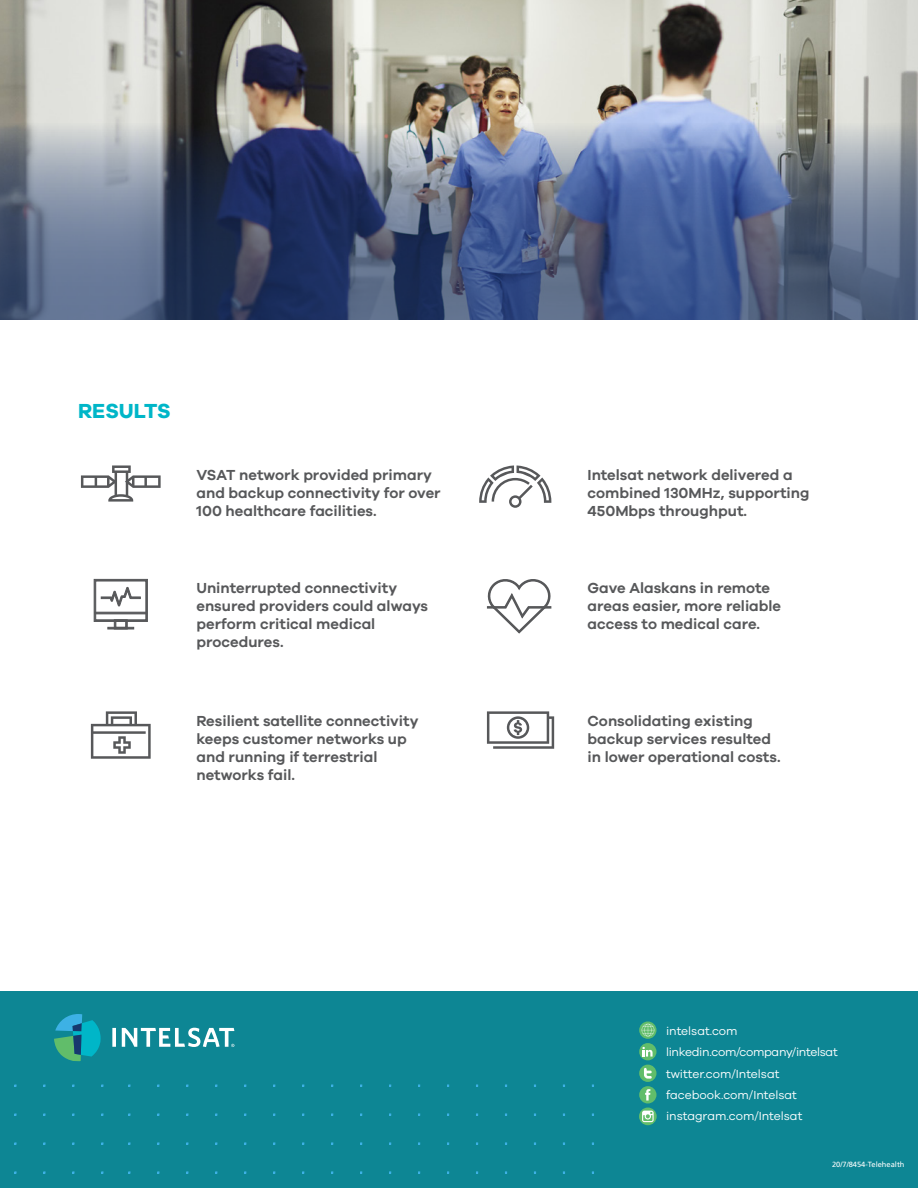
<style>
.page{position:relative;width:918px;height:1188px;background:#fff}
.page>*{position:absolute;margin:0;border:0;box-sizing:border-box;transform-origin:0 0}
.Subhead-2{font:700 21px "Galano Grotesque";color:#00b6c8}
.Body_text{font:600 15px/18px "Galano Grotesque";color:#57585a}
.Body_text-2{font:12px/21.3px "Galano Grotesque";color:#fff}
.Job_number{font:7.5px "Frutiger";color:#fff}
</style>
<div class="page">
<div style="left:0;top:992px;width:918px;height:196px;background:#0d8694"></div>
<div style="left:639px;top:1065px;width:18px;height:17px;background:#61bd6a;border-radius:50%"></div>
<svg style="left:644px;top:1068px;width:8px;height:11px"></svg>
<div style="left:639px;top:1086px;width:18px;height:17px;background:#61bd6a;border-radius:50%"></div>
<svg style="left:645px;top:1089px;width:5px;height:12px"></svg>
<div style="left:639px;top:1043px;width:18px;height:17px;background:#61bd6a;border-radius:50%"></div>
<svg style="left:642px;top:1047px;width:11px;height:10px"></svg>
<svg style="left:639px;top:1022px;width:18px;height:17px"></svg>
<svg style="left:642px;top:1024px;width:12px;height:12px"></svg>
<svg style="left:639px;top:1108px;width:18px;height:17px"></svg>
<svg style="left:642px;top:1111px;width:12px;height:11px"></svg>
<img style="left:0;top:0;width:918px;height:123px">
<img style="left:0;top:123px;width:918px;height:197px">
<svg style="left:81px;top:465px;width:80px;height:37px"></svg>
<svg style="left:479px;top:465px;width:72px;height:43px"></svg>
<svg style="left:91px;top:711px;width:60px;height:48px"></svg>
<svg style="left:487px;top:711px;width:67px;height:38px"></svg>
<svg style="left:486px;top:579px;width:66px;height:55px"></svg>
<svg style="left:93px;top:579px;width:55px;height:51px"></svg>
<svg style="left:112px;top:1028px;width:122px;height:19px"></svg>
<svg style="left:54px;top:1014px;width:47px;height:47px"></svg>
<p class="Subhead-2" style="left:78px;top:398px;width:94px">RESULTS</p>
<p class="Body_text" style="left:196px;top:466px;width:246px">VSAT network provided primary and backup connectivity for over<br>100 healthcare facilities.</p>
<p class="Body_text" style="left:588px;top:466px;width:223px">Intelsat network delivered a combined 130MHz, supporting<br>450Mbps throughput.</p>
<p class="Body_text" style="left:196px;top:578px;width:233px">Uninterrupted connectivity ensured providers could always perform critical medical procedures.</p>
<p class="Body_text" style="left:588px;top:578px;width:195px">Gave Alaskans in remote areas easier, more reliable access to medical care.</p>
<p class="Body_text" style="left:196px;top:712px;width:224px">Resilient satellite connectivity keeps customer networks up and running if terrestrial networks fail.</p>
<p class="Body_text" style="left:588px;top:712px;width:195px">Consolidating existing backup services resulted in lower operational costs.</p>
<p class="Body_text-2" style="left:666px;top:1020px;width:173px">intelsat.com linkedin.com/company/intelsat twitter.com/Intelsat facebook.com/Intelsat instagram.com/Intelsat</p>
<p class="Job_number" style="left:832px;top:1160px;width:74px">20/7/8454-Telehealth</p>
</div>
